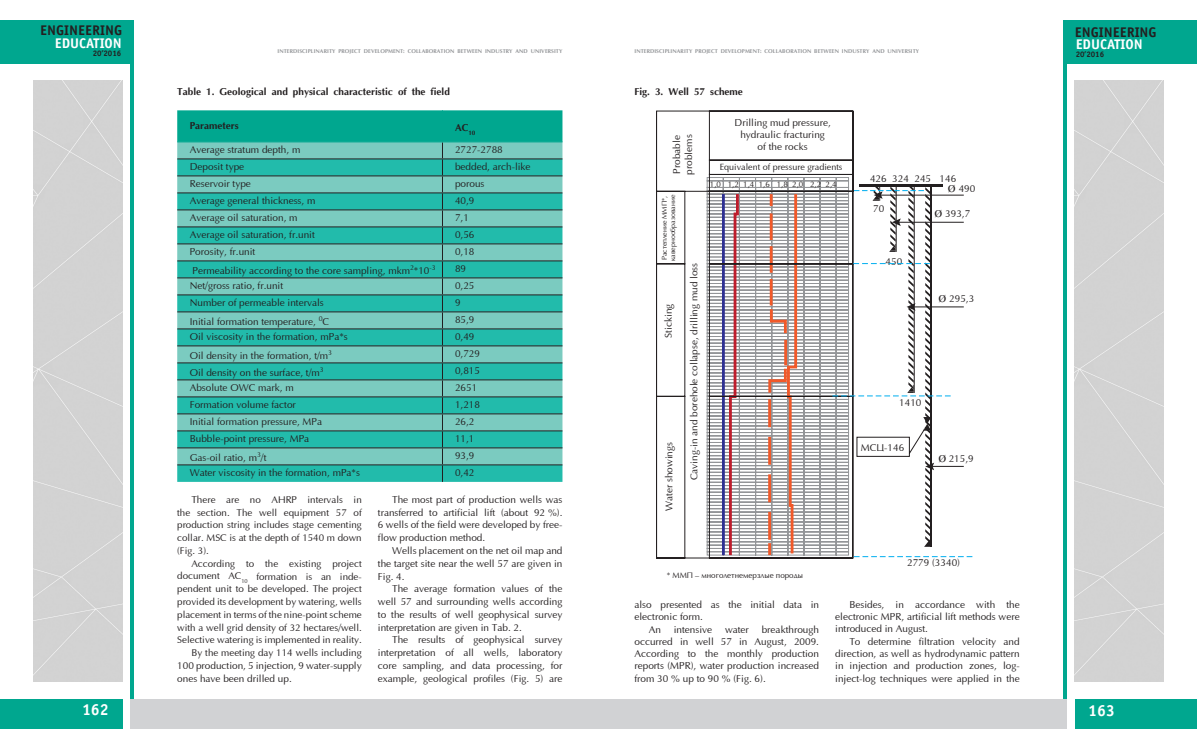
<style>
.page{position:relative;width:1197px;height:755px;background:#fff}
.page>*{position:absolute;margin:0;border:0;box-sizing:border-box;transform-origin:0 0}
.t1{font:700 16px "Officina Sans C";color:#fff}
.t2{font:700 14px "Officina Sans C";color:#231f20}
.t3{font:700 14px "Officina Sans C";color:#fff}
.t4{font:10px/12.8px "Optima";color:#231f20;text-align:justify}
.t5{font:700 10px "AG Optima";color:#231f20}
.t6{font:10px "Optima";color:#231f20}
.t7{font:9.8px/12.8px "Optima";color:#231f20;text-align:justify}
.t8{font:9px "Optima";color:#231f20}
.t9{font:8px "Optima";color:#231f20}
.t10{font:700 8px "Officina Sans C";color:#231f20}
.t11{font:7px/8.4px "Optima";color:#231f20}
.t12{font:700 5.5px "AG Optima";letter-spacing:.01em;color:#939598}
.s1{font-size:10px}
.s2{font-family:"Times New Roman";font-size:14px}
</style>
<div class="page">
<div style="left:1063px;top:20px;width:133px;height:43px;background:#00a78f"></div>
<div style="left:1074px;top:698px;width:122px;height:30px;background:#00a78f"></div>
<div style="left:0;top:698px;width:122px;height:30px;background:#00a78f"></div>
<div style="left:0;top:20px;width:133px;height:43px;background:#00a78f"></div>
<hr style="left:1063px;top:45px;width:3px;height:653px;background:#00a78f">
<hr style="left:130px;top:45px;width:3px;height:653px;background:#00a78f">
<div style="left:33px;top:80px;width:89px;height:601px;background:#d3d3d3"></div>
<div style="left:130px;top:698px;width:468px;height:30px;background:#d1d2d4"></div>
<div style="left:598px;top:698px;width:468px;height:30px;background:#d1d2d4"></div>
<div style="left:1074px;top:80px;width:89px;height:601px;background:#d3d3d3"></div>
<svg style="left:177px;top:110px;width:385px;height:371px"></svg>
<hr style="left:442px;top:141px;width:120px;height:1px;background:#00a78f">
<hr style="left:442px;top:110px;width:1px;height:31px;background:#00a78f">
<hr style="left:177px;top:141px;width:265px;height:1px;background:#00a78f">
<svg style="left:656px;top:110px;width:197px;height:448px"></svg>
<svg style="left:706px;top:177px;width:266px;height:380px"></svg>
<h2 class="t2" style="left:40px;top:23px;width:83px">ENGINEERING</h2>
<h2 class="t2" style="left:1074px;top:24px;width:83px">ENGINEERING</h2>
<h2 class="t3" style="left:55px;top:35px;width:69px">EDUCATION</h2>
<h2 class="t3" style="left:1075px;top:36px;width:69px">EDUCATION</h2>
<p class="t10" style="left:93px;top:49px;width:30px">20’2016</p>
<p class="t12" style="left:277px;top:48px;width:286px">INTERDISCIPLINARITY PROJECT DEVELOPMENT: COLLABORATION BETWEEN INDUSTRY AND UNIVERSITY</p>
<p class="t12" style="left:634px;top:48px;width:286px">INTERDISCIPLINARITY PROJECT DEVELOPMENT: COLLABORATION BETWEEN INDUSTRY AND UNIVERSITY</p>
<p class="t10" style="left:1075px;top:49px;width:30px">20’2016</p>
<p class="t5" style="left:177px;top:86px;width:274px">Table 1. Geological and physical characteristic of the field</p>
<p class="t5" style="left:190px;top:120px;width:50px">Parameters</p>
<p class="t5" style="left:455px;top:122px;width:22px">АС<sub>10</sub></p>
<p class="t4" style="left:190px;top:144px;width:112px">Average stratum depth, m</p>
<p class="t4" style="left:455px;top:144px;width:49px">2727-2788</p>
<p class="t4" style="left:190px;top:161px;width:56px">Deposit type</p>
<p class="t4" style="left:455px;top:161px;width:77px">bedded, arch-like</p>
<p class="t4" style="left:190px;top:178px;width:63px">Reservoir type</p>
<p class="t4" style="left:455px;top:178px;width:31px">porous</p>
<p class="t4" style="left:190px;top:195px;width:127px">Average general thickness, m</p>
<p class="t4" style="left:455px;top:195px;width:21px">40,9</p>
<p class="t4" style="left:190px;top:212px;width:109px">Average oil saturation, m</p>
<p class="t4" style="left:455px;top:212px;width:15px">7,1</p>
<p class="t4" style="left:190px;top:229px;width:127px">Average oil saturation, fr.unit</p>
<p class="t4" style="left:455px;top:229px;width:21px">0,56</p>
<p class="t4" style="left:190px;top:246px;width:67px">Porosity, fr.unit</p>
<p class="t4" style="left:455px;top:246px;width:21px">0,18</p>
<p class="t4" style="left:192px;top:264px;width:244px">Permeability according to the core sampling, mkm<sup>2</sup>*10<sup>-3</sup></p>
<p class="t4" style="left:455px;top:263px;width:13px">89</p>
<p class="t4" style="left:190px;top:280px;width:95px">Net/gross ratio, fr.unit</p>
<p class="t4" style="left:455px;top:280px;width:21px">0,25</p>
<p class="t4" style="left:190px;top:297px;width:135px">Number of permeable intervals</p>
<p class="t4" style="left:455px;top:297px;width:7px">9</p>
<p class="t4" style="left:190px;top:315px;width:141px">Initial formation temperature, <sup>0</sup>С</p>
<p class="t4" style="left:455px;top:314px;width:21px">85,9</p>
<p class="t4" style="left:190px;top:331px;width:159px">Oil viscosity in the formation, mPa*s</p>
<p class="t4" style="left:455px;top:331px;width:21px">0,49</p>
<p class="t4" style="left:190px;top:349px;width:144px">Oil density in the formation, t/m<sup>3</sup></p>
<p class="t4" style="left:455px;top:348px;width:27px">0,729</p>
<p class="t4" style="left:190px;top:366px;width:135px">Oil density on the surface, t/m<sup>3</sup></p>
<p class="t4" style="left:455px;top:365px;width:27px">0,815</p>
<p class="t4" style="left:190px;top:382px;width:105px">Absolute OWC mark, m</p>
<p class="t4" style="left:455px;top:382px;width:24px">2651</p>
<p class="t4" style="left:190px;top:399px;width:108px">Formation volume factor</p>
<p class="t4" style="left:455px;top:399px;width:27px">1,218</p>
<p class="t4" style="left:190px;top:416px;width:134px">Initial formation pressure, MPa</p>
<p class="t4" style="left:455px;top:416px;width:21px">26,2</p>
<p class="t4" style="left:190px;top:433px;width:121px">Bubble-point pressure, MPa</p>
<p class="t4" style="left:455px;top:433px;width:21px">11,1</p>
<p class="t4" style="left:190px;top:451px;width:78px">Gas-oil ratio, m<sup>3</sup>/t</p>
<p class="t4" style="left:455px;top:449px;width:21px">93,9</p>
<p class="t4" style="left:190px;top:466px;width:172px">Water viscosity in the formation, mPa*s</p>
<p class="t4" style="left:455px;top:466px;width:21px">0,42</p>
<p class="t7" style="left:177px;top:493px;width:186px;text-indent:14px"><span class="s1">Th</span>ere are no AHRP intervals in the section. The well equipment 57 of production string includes stage cementing collar. MSC is at the depth of 1540 m down (Fig. 3).</p>
<p class="t7" style="left:177px;top:557px;width:186px;text-align:right">According to the existing project document AC<sub>10</sub> formation is an inde&shy;pendent unit to be developed. The project provided its development by watering, wells placement in terms of the nine-point scheme with a well grid density of 32 hectares/well.<br>Selective watering is implemented in reality.<br>By the meeting day 1<span class="s1">14 wells including</span></p>
<p class="t4" style="left:177px;top:659px;width:186px">100 production, 5 injection, 9 water-supply ones have been drilled up.</p>
<p class="t4" style="left:378px;top:493px;width:186px;text-indent:14px">The most part of production wells was transferred to artificial lift (about 92 %).<br>6 wells of the field were developed by free&shy;flow production method.</p>
<p class="t4" style="left:378px;top:544px;width:186px;text-indent:14px">Wells placement on the net oil map and the target site near the well 57 are given in Fig. 4.</p>
<p class="t4" style="left:378px;top:582px;width:186px;text-indent:14px">The average formation values of the well 57 and surrounding wells according to the results of well geophysical survey interpretation are given in Tab. 2.</p>
<p class="t4" style="left:378px;top:633px;width:186px;text-indent:14px">The results of geophysical survey interpretation of all wells, laboratory core sampling, and data processing, for example, geological profiles (Fig. 5) are</p>
<p class="t5" style="left:634px;top:86px;width:110px">Fig. 3. Well 57 scheme</p>
<p class="t4" style="left:734px;top:117px;width:98px;line-height:12px;text-align:center">Drilling mud pressure, hydraulic fracturing<br>of the rocks</p>
<p class="t4" style="left:671px;top:174px;width:42px;line-height:12px;rotate:-90deg">Probable problems</p>
<p class="t8" style="left:719px;top:162px;width:124px">Equivalent of pressure gradients</p>
<p class="t9" style="left:709px;top:180px;width:128px">1,0 1,2 1,4 1,6 1,8 2,0 2,2 2,4</p>
<p class="t11" style="left:660px;top:261px;width:68px;rotate:-90deg">Растепление ММП*, кавернообразование</p>
<p class="t4" style="left:662px;top:337px;width:35px;rotate:-90deg">Sticking</p>
<p class="t4" style="left:663px;top:511px;width:70px;rotate:-90deg">Water showings</p>
<p class="t4" style="left:688px;top:480px;width:219px;rotate:-90deg">Caving-in and borehole collapse, drilling mud loss</p>
<p class="t4" style="left:869px;top:173px;width:88px">426 324 245 146</p>
<p class="t4" style="left:873px;top:202px;width:13px">70</p>
<p class="t4" style="left:947px;top:182px;width:29px"><span class="s2">ø</span> 490</p>
<p class="t4" style="left:934px;top:207px;width:37px"><span class="s2">ø</span> 393,7</p>
<p class="t4" style="left:885px;top:256px;width:18px">450</p>
<p class="t4" style="left:938px;top:292px;width:37px"><span class="s2">ø</span> 295,3</p>
<p class="t4" style="left:899px;top:397px;width:24px">1410</p>
<p class="t6" style="left:860px;top:442px;width:45px">МСЦ-146</p>
<p class="t4" style="left:938px;top:453px;width:37px"><span class="s2">ø</span> 215,9</p>
<p class="t4" style="left:907px;top:556px;width:54px">2779 (3340)</p>
<p class="t9" style="left:666px;top:571px;width:138px">* ММП – многолетнемерзлые породы</p>
<p class="t4" style="left:634px;top:598px;width:186px">also presented as the initial data in</p>
<p class="t4" style="left:634px;top:610px;width:70px">electronic form.</p>
<p class="t4" style="left:648px;top:622px;width:14px">An</p>
<p class="t4" style="left:673px;top:622px;width:40px">intensive</p>
<p class="t4" style="left:725px;top:622px;width:25px">water</p>
<p class="t4" style="left:634px;top:623px;width:186px;line-height:12.3px;text-indent:127px">breakthrough occurred in well 57 in August, 2009.<br>According to the monthly production reports (MPR), water production increased from 30 % up to 90 % (Fig. 6).</p>
<p class="t4" style="left:835px;top:598px;width:186px;line-height:12.3px;text-indent:14px">Besides, in accordance with the electronic MPR, artificial lift methods were introduced in August.</p>
<p class="t4" style="left:835px;top:635px;width:186px;line-height:12.3px;text-indent:14px">To determine filtration velocity and direction, as well as hydrodynamic pattern in injection and production zones, log&shy;inject-log techniques were applied in the</p>
<h1 class="t1" style="left:82px;top:700px;width:28px">162</h1>
<h1 class="t1" style="left:1088px;top:700px;width:28px">163</h1>
</div>
